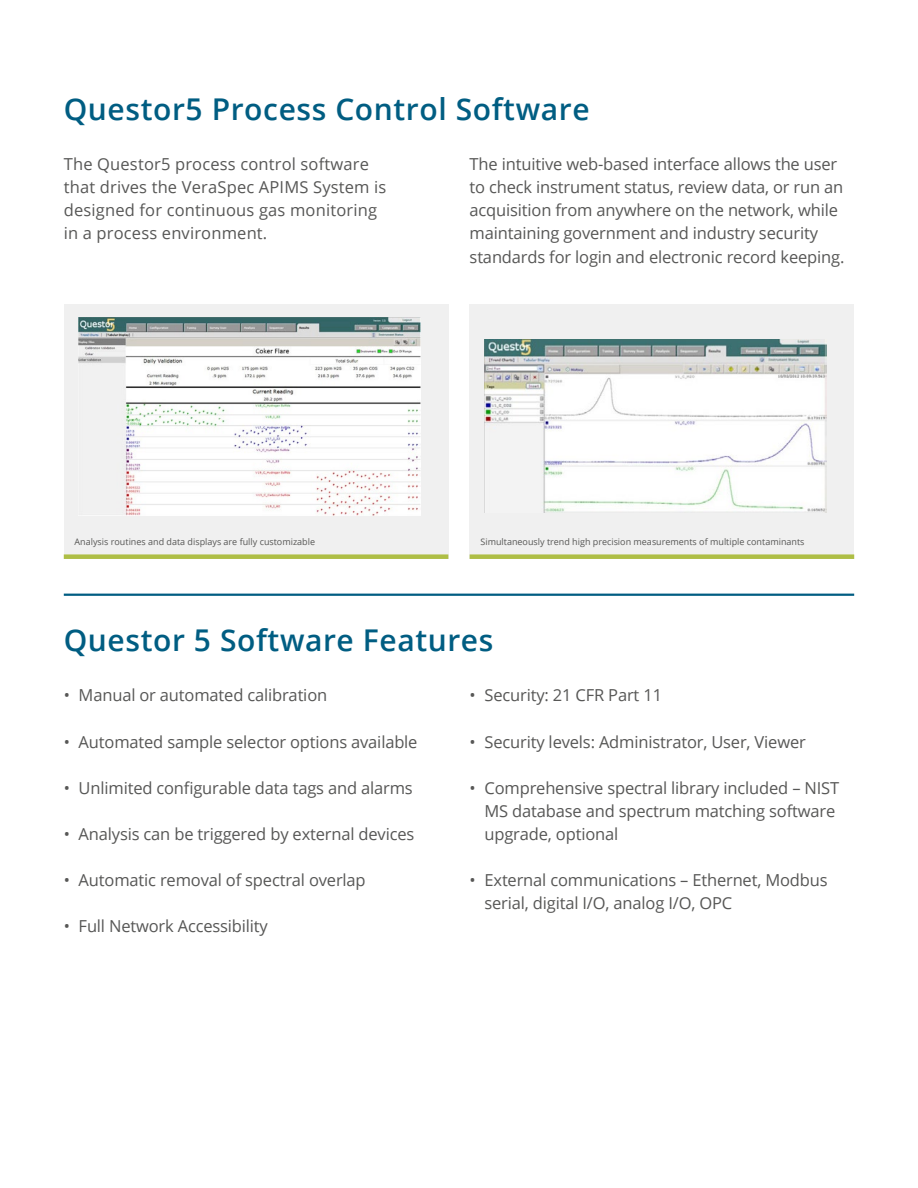
<style>
.page{position:relative;width:918px;height:1188px;background:#fff}
.page>*{position:absolute;margin:0;border:0;box-sizing:border-box;transform-origin:0 0}
.t1{font:600 30px "Open Sans";letter-spacing:.02em;color:#005d82}
.t2{font:16.5px/23.1px "Open Sans";letter-spacing:-.01em;color:#575756}
.t3{font:16.5px/23.1px "Open Sans";letter-spacing:.01em;color:#575756}
.t4{font:9px "Open Sans";color:#575756}
</style>
<div class="page">
<div style="left:64px;top:305px;width:384px;height:254px;background:#f0f0f0"></div>
<div style="left:470px;top:305px;width:384px;height:254px;background:#f0f0f0"></div>
<img style="left:79px;top:317px;width:342px;height:198px">
<img style="left:485px;top:340px;width:342px;height:173px">
<div style="left:470px;top:554px;width:384px;height:5px;background:#aebe45"></div>
<div style="left:64px;top:554px;width:384px;height:5px;background:#aebe45"></div>
<hr style="left:64px;top:594px;width:790px;height:2px;background:#005d82">
<h1 class="t1" style="left:64px;top:88px;width:527px">Questor5 Process Control Software</h1>
<p class="t3" style="left:64px;top:152px;width:324px">The Questor5 process control software that drives the VeraSpec APIMS System is designed for continuous gas monitoring in a process environment.</p>
<p class="t2" style="left:470px;top:152px;width:376px">The intuitive web-based interface allows the user to check instrument status, review data, or run an acquisition from anywhere on the network, while maintaining government and industry security standards for login and electronic record keeping.</p>
<p class="t4" style="left:75px;top:535px;width:242px">Analysis routines and data displays are fully customizable</p>
<p class="t4" style="left:480px;top:535px;width:326px">Simultaneously trend high precision measurements of multiple contaminants</p>
<h1 class="t1" style="left:64px;top:620px;width:431px">Questor 5 Software Features</h1>
<p class="t2" style="left:64px;top:683px;width:265px">• Manual or automated calibration</p>
<p class="t2" style="left:64px;top:730px;width:355px">• Automated sample selector options available</p>
<p class="t2" style="left:64px;top:776px;width:351px">• Unlimited configurable data tags and alarms</p>
<p class="t2" style="left:64px;top:822px;width:352px">• Analysis can be triggered by external devices</p>
<p class="t2" style="left:64px;top:868px;width:303px">• Automatic removal of spectral overlap</p>
<p class="t2" style="left:64px;top:914px;width:206px">• Full Network Accessibility</p>
<p class="t2" style="left:470px;top:683px;width:194px">• Security: 21 CFR Part 11</p>
<p class="t2" style="left:470px;top:730px;width:338px">• Security levels: Administrator, User, Viewer</p>
<p class="t2" style="left:485px;top:776px;width:356px;text-indent:-15px">• Comprehensive spectral library included – NIST<br>MS database and spectrum matching software upgrade, optional</p>
<p class="t2" style="left:485px;top:868px;width:345px;text-indent:-15px">• External communications – Ethernet, Modbus serial, digital I/O, analog I/O, OPC</p>
</div>
